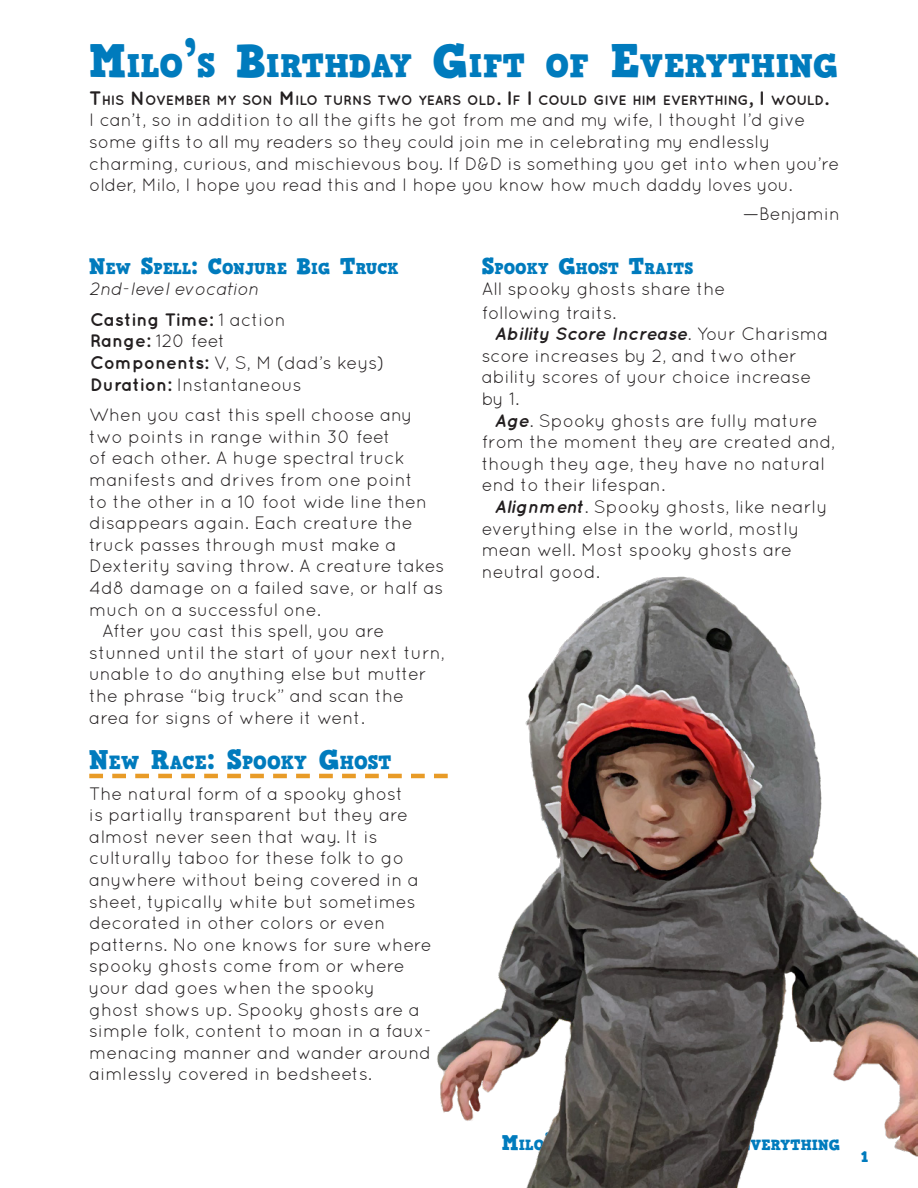
<style>
.page{position:relative;width:918px;height:1188px;background:#fff}
.page>*{position:absolute;margin:0;border:0;box-sizing:border-box;transform-origin:0 0}
.Chapter_Title{font:32.55px "HVD Comic Serif Pro";color:#007bbd}
.Heading_2{font:18.9px "HVD Comic Serif Pro";color:#007bbd}
.Core_Body{font:18px/21.6px "Quicksand";color:#231f20}
.Inline_Subhead{font:18px/21.6px "Quicksand";color:#231f20}
.Core_Body___Drop_Cap{font:18px/21.6px "Quicksand";letter-spacing:-.01em;color:#231f20}
.Core_Body_Indent{font:18px/21.6px "Quicksand";color:#231f20}
.Core_Hanging{font:18px "Quicksand";color:#231f20}
.Core_Hanging-2{font:700 18px "Quicksand";color:#231f20}
.Core_Metadata{font:italic 18px "Quicksand";color:#231f20}
.Epigraph_Source{font:18px "Quicksand";color:#231f20}
.Heading_3{font:15.75px "HVD Comic Serif Pro";color:#007bbd}
.t1{font:15px "HVD Comic Serif Pro";color:#007bbd}
.t2{font:14.7px "HVD Comic Serif Pro";color:#007bbd}
.Core_Body___Drop_Cap-2{font:700 13.65px "Quicksand";color:#231f20}
.s1{font-size:46.5px}
.s2{font-size:19.5px}
.s3{font-size:22.5px}
.s4{font-weight:400}
.s5{font-weight:700}
.s6{font-size:27px}
.s7{font-weight:700;font-style:italic}
.s8{font-size:21px}
</style>
<div class="page">
<img style="left:411px;top:576px;width:507px;height:612px">
<svg style="left:89px;top:774px;width:359px;height:4px"></svg>
<p class="Chapter_Title" style="left:89px;top:44px;width:748px"><span class="s1">M</span>ILO<span class="s1">’</span>S <span class="s1">B</span>IRTHDAY <span class="s1">G</span>IFT OF <span class="s1">E</span>VERYTHING</p>
<p class="Core_Body___Drop_Cap-2" style="left:89px;top:92px;width:741px"><span class="s2">T</span>HIS <span class="s2">N</span>OVEMBER MY SON <span class="s2">M</span> ILO TURNS TWO YEARS OLD<span class="s2">. I</span> F <span class="s2">I</span> COULD GIVE HIM EVERYTHING<span class="s2">, I</span> WOULD<span class="s2">.</span></p>
<p class="Core_Body___Drop_Cap" style="left:89px;top:109px;width:752px">I can’t, so in addition to all the gifts he got from me and my wife, I thought I’d give some gifts to all my readers so they could join me in celebrating my endlessly charming, curious, and mischievous boy. If D&amp;D is something you get into when you’re older, Milo, I hope you read this and I hope you know how much daddy loves you.</p>
<p class="Epigraph_Source" style="left:743px;top:203px;width:99px">—Benjamin</p>
<p class="Heading_3" style="left:89px;top:257px;width:311px"><span class="s3">N</span>EW <span class="s3">S</span>PELL<span class="s3">: C</span>ONJURE <span class="s3">B</span>IG <span class="s3">T</span>RUCK</p>
<p class="Core_Metadata" style="left:89px;top:279px;width:171px">2nd-level evocation</p>
<p class="Core_Hanging-2" style="left:90px;top:309px;width:197px">Casting Time: <span class="s4">1 action</span></p>
<p class="Core_Hanging" style="left:90px;top:331px;width:137px"><span class="s5">Range:</span> 120 feet</p>
<p class="Core_Hanging" style="left:90px;top:352px;width:296px"><span class="s5">Components:</span> V, S, M (dad’s keys)</p>
<p class="Core_Hanging" style="left:90px;top:374px;width:213px"><span class="s5">Duration:</span> Instantaneous</p>
<p class="Core_Body" style="left:89px;top:404px;width:357px">When you cast this spell choose any two points in range within 30 feet<br>of each other. A huge spectral truck manifests and drives from one point<br>to the other in a 10 foot wide line then disappears again. Each creature the truck passes through must make a Dexterity saving throw. A creature takes 4d8 damage on a failed save, or half as much on a successful one.</p>
<p class="Core_Body_Indent" style="left:89px;top:620px;width:357px;text-indent:13px">After you cast this spell, you are stunned until the start of your next turn, unable to do anything else but mutter the phrase “big truck” and scan the area for signs of where it went.</p>
<p class="Heading_2" style="left:89px;top:750px;width:304px"><span class="s6">N</span>EW <span class="s6">R</span>ACE <span class="s6">: S</span>POOKY <span class="s6">G</span>HOST</p>
<p class="Core_Body" style="left:89px;top:782px;width:344px">The natural form of a spooky ghost<br>is partially transparent but they are almost never seen that way. It is culturally taboo for these folk to go anywhere without being covered in a sheet, typically white but sometimes decorated in other colors or even patterns. No one knows for sure where spooky ghosts come from or where your dad goes when the spooky<br>ghost shows up. Spooky ghosts are a simple folk, content to moan in a faux&shy;menacing manner and wander around aimlessly covered in bedsheets.</p>
<p class="Heading_3" style="left:482px;top:257px;width:213px"><span class="s3">S</span>POOKY <span class="s3">G</span>HOST <span class="s3">T</span>RAITS</p>
<p class="Core_Body" style="left:482px;top:277px;width:245px;line-height:23.4px">All spooky ghosts share the following traits.</p>
<p class="Inline_Subhead" style="left:482px;top:323px;width:348px;text-indent:13px"><span class="s7">Ability Score Increase.</span> Your Charisma score increases by 2, and two other ability scores of your choice increase by 1.</p>
<p class="Inline_Subhead" style="left:482px;top:409px;width:355px;text-indent:13px"><span class="s7">Age.</span> Spooky ghosts are fully mature from the moment they are created and, though they age, they have no natural end to their lifespan.</p>
<p class="Inline_Subhead" style="left:482px;top:496px;width:348px;text-indent:13px"><span class="s7">Alignment.</span> Spooky ghosts, like nearly everything else in the world, mostly mean well. Most spooky ghosts are neutral good.</p>
<p class="t2" style="left:502px;top:1135px;width:339px"><span class="s8">M</span>ILO<span class="s8">’</span>S <span class="s8">B</span>IRTHDAY <span class="s8">G</span>IFT OF <span class="s8">E</span>VERYTHING</p>
<p class="t1" style="left:861px;top:1146px;width:9px">1</p>
</div>
